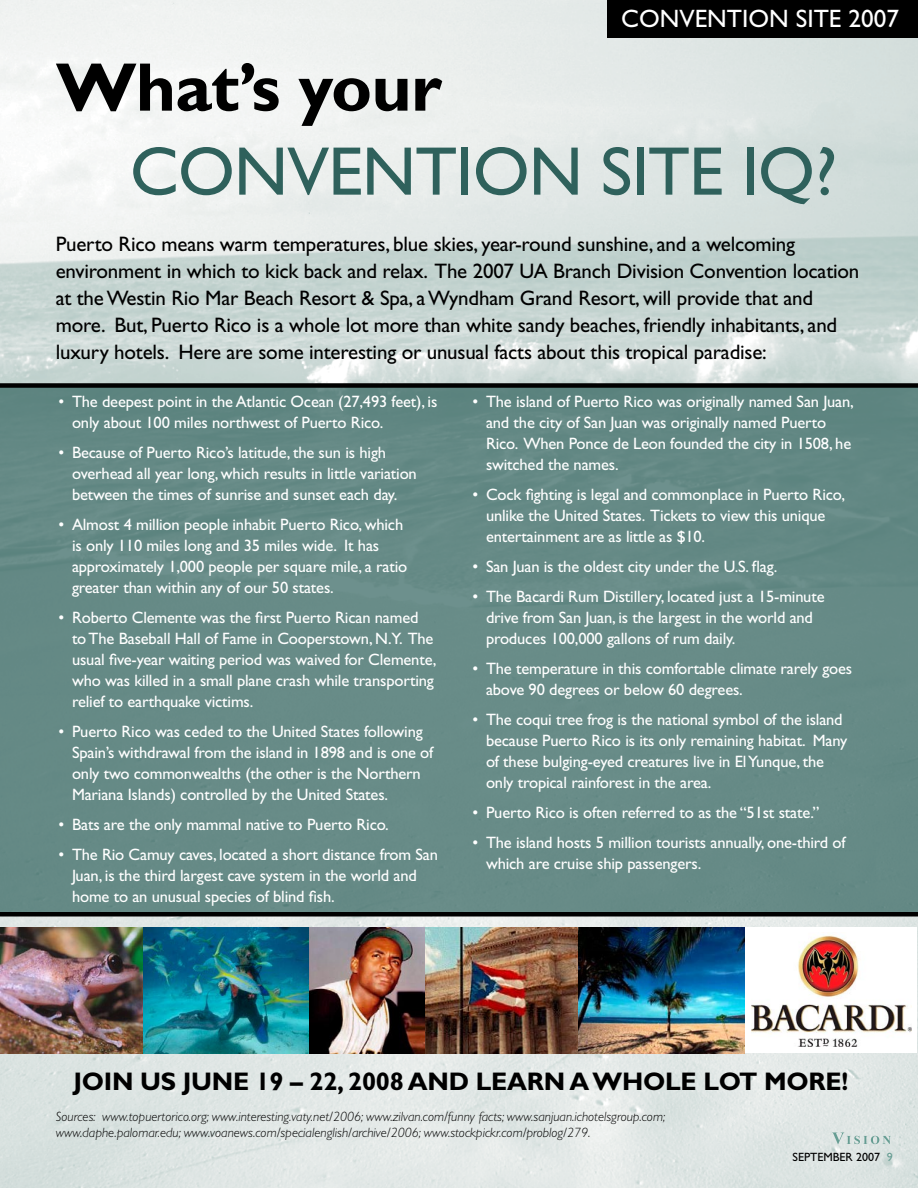
<style>
.page{position:relative;width:918px;height:1188px;background:#fff}
.page>*{position:absolute;margin:0;border:0;box-sizing:border-box;transform-origin:0 0}
.t1{font:69px "Gill Sans";letter-spacing:-.01em;color:#2f615c}
.t2{font:700 69px "Gill Sans";color:#000}
.t3{font:700 25.5px "Gill Sans";letter-spacing:-.01em;color:#000}
.t4{font:25.2px "Gill Sans";color:#fff}
.t5{font:21px/27px "Gill Sans";letter-spacing:-.01em;color:#000}
.t6{font:16.5px/21px "Gill Sans";letter-spacing:-.01em;color:#fff}
.t7{font:italic 300 13.5px/16.5px "Gill Sans";color:#000}
.t8{font:12px "Gill Sans";color:#000}
.s1{color:#669d93}
</style>
<div class="page">
<img style="left:0;top:0;width:918px;height:1188px">
<svg style="left:832px;top:1132px;width:59px;height:12px"></svg>
<div style="left:744px;top:927px;width:173px;height:126px;background:#fff"></div>
<img style="left:751px;top:935px;width:161px;height:111px">
<img style="left:0;top:927px;width:744px;height:126px">
<div style="left:0;top:386px;width:918px;height:528px;background:#668a86"></div>
<div style="left:608px;top:0;width:310px;height:38px;background:#000"></div>
<div style="left:0;top:383px;width:918px;height:5px;background:#000"></div>
<hr style="left:0;top:912px;width:918px;height:4px;background:#000">
<h3 class="t4" style="left:621px;top:4px;width:279px">convention Site 2007</h3>
<h1 class="t2" style="left:56px;top:47px;width:388px">WHAT’S YOUR</h1>
<h1 class="t1" style="left:130px;top:132px;width:709px">Convention Site IQ?</h1>
<p class="t5" style="left:56px;top:231px;width:805px">Puerto Rico means warm temperatures, blue skies, year-round sunshine, and a welcoming environment in which to kick back and relax. The 2007 UA Branch Division Convention location at the Westin Rio Mar Beach Resort &amp; Spa, a Wyndham Grand Resort, will provide that and more. But, Puerto Rico is a whole lot more than white sandy beaches, friendly inhabitants, and luxury hotels. Here are some interesting or unusual facts about this tropical paradise:</p>
<p class="t6" style="left:72px;top:391px;width:367px">The deepest point in the Atlantic Ocean (27,493 feet), is only about 100 miles northwest of Puerto Rico.</p>
<p class="t6" style="left:72px;top:442px;width:346px">Because of Puerto Rico’s latitude, the sun is high overhead all year long, which results in little variation between the times of sunrise and sunset each day.</p>
<p class="t6" style="left:72px;top:514px;width:337px">Almost 4 million people inhabit Puerto Rico, which is only 110 miles long and 35 miles wide. It has approximately 1,000 people per square mile, a ratio greater than within any of our 50 states.</p>
<p class="t6" style="left:72px;top:607px;width:366px">Roberto Clemente was the first Puerto Rican named to The Baseball Hall of Fame in Cooperstown, N.Y. The usual five-year waiting period was waived for Clemente, who was killed in a small plane crash while transporting relief to earthquake victims.</p>
<p class="t6" style="left:72px;top:721px;width:363px">Puerto Rico was ceded to the United States following Spain’s withdrawal from the island in 1898 and is one of only two commonwealths (the other is the Northern Mariana Islands) controlled by the United States.</p>
<p class="t6" style="left:72px;top:809px;width:368px;line-height:30px">Bats are the only mammal native to Puerto Rico.<br>The Rio Camuy caves, located a short distance from San</p>
<p class="t6" style="left:72px;top:865px;width:346px">Juan, is the third largest cave system in the world and home to an unusual species of blind fish.</p>
<p class="t6" style="left:486px;top:391px;width:369px">The island of Puerto Rico was originally named San Juan, and the city of San Juan was originally named Puerto Rico. When Ponce de Leon founded the city in 1508, he switched the names.</p>
<p class="t6" style="left:486px;top:484px;width:360px">Cock fighting is legal and commonplace in Puerto Rico, unlike the United States. Tickets to view this unique entertainment are as little as $10.</p>
<p class="t6" style="left:486px;top:551px;width:340px;line-height:30px">San Juan is the oldest city under the U.S. flag.<br>The Bacardi Rum Distillery, located just a 15-minute</p>
<p class="t6" style="left:486px;top:607px;width:329px">drive from San Juan, is the largest in the world and produces 100,000 gallons of rum daily.</p>
<p class="t6" style="left:486px;top:658px;width:368px">The temperature in this comfortable climate rarely goes above 90 degrees or below 60 degrees.</p>
<p class="t6" style="left:486px;top:709px;width:363px">The coqui tree frog is the national symbol of the island because Puerto Rico is its only remaining habitat. Many of these bulging-eyed creatures live in El Yunque, the only tropical rainforest in the area.</p>
<p class="t6" style="left:486px;top:797px;width:361px;line-height:30px">Puerto Rico is often referred to as the “51st state.”<br>The island hosts 5 million tourists annually, one-third of</p>
<p class="t6" style="left:486px;top:853px;width:217px">which are cruise ship passengers.</p>
<p class="t6" style="left:58px;top:391px;width:7px">•</p>
<p class="t6" style="left:472px;top:391px;width:7px">•</p>
<p class="t6" style="left:58px;top:442px;width:7px">•</p>
<p class="t6" style="left:472px;top:484px;width:7px">•</p>
<p class="t6" style="left:58px;top:514px;width:7px">•</p>
<p class="t6" style="left:472px;top:551px;width:7px;line-height:30px">• •</p>
<p class="t6" style="left:58px;top:607px;width:7px">•</p>
<p class="t6" style="left:472px;top:658px;width:7px">•</p>
<p class="t6" style="left:472px;top:709px;width:7px">•</p>
<p class="t6" style="left:58px;top:721px;width:7px">•</p>
<p class="t6" style="left:472px;top:797px;width:7px;line-height:30px">• •</p>
<p class="t6" style="left:58px;top:809px;width:7px;line-height:30px">• •</p>
<h2 class="t3" style="left:73px;top:1066px;width:776px">JOIN US JUNE 19 – 22, 2008 AND LEARN A WHOLE LOT MORE!</h2>
<p class="t7" style="left:56px;top:1108px;width:611px">Sources: www.topuertorico.org; www.interesting.vaty.net/2006; www.zilvan.com/funny facts; www.sanjuan.ichotelsgroup.com; www.daphe.palomar.edu; www.voanews.com/specialenglish/archive/2006; www.stockpickr.com/problog/279.</p>
<p class="t8" style="left:793px;top:1150px;width:102px">SEPTEMBER 2007 <span class="s1">9</span></p>
</div>
